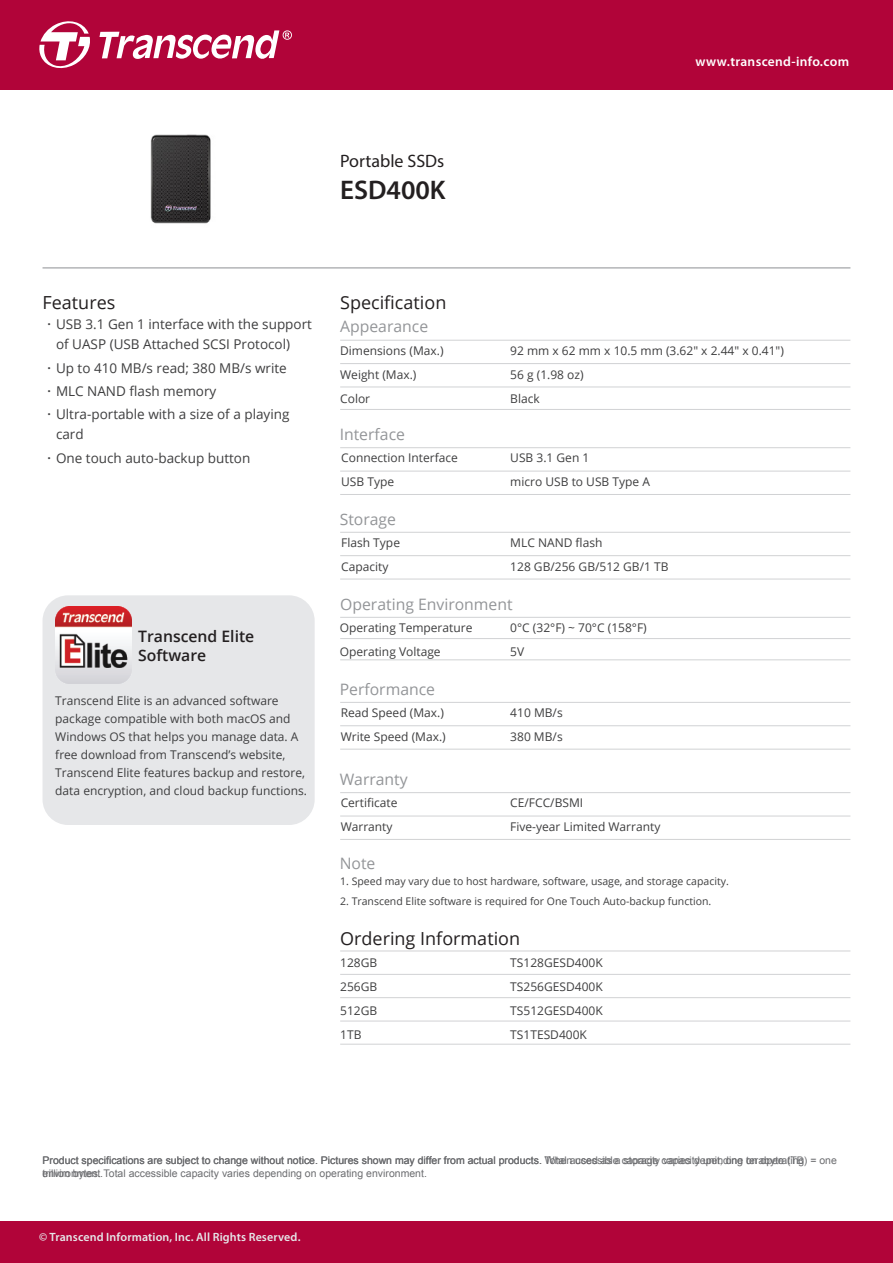
<style>
.page{position:relative;width:893px;height:1263px;background:#fff}
.page>*{position:absolute;margin:0;border:0;box-sizing:border-box;transform-origin:0 0}
.t1{font:600 27px "Myriad Pro";color:#231f20}
.t2{font:18px "Open Sans";color:#231f20}
.t3{font:18px "Myriad Pro";color:#231f20}
.t4{font:15.75px "Open Sans";color:#939598}
.t5{font:600 15.75px/18.9px "Open Sans";color:#231f20}
.t6{font:13.5px/23.2px "Open Sans";color:#3e3e3f}
.t7{font:600 13.5px "Myriad Pro";letter-spacing:.025em;color:#fff}
.t8{font:12px/24px "Open Sans";color:#3e3e3f}
.t9{font:600 12px "Myriad Pro";letter-spacing:.01em;color:#e6e7e9}
.t10{font:10.5px/12.6px "Arial";color:#6c6d70}
.t11{font:10.5px "Open Sans";color:#3e3e3f}
.s1{font-family:"Ping Fang TC";font-weight:500}
</style>
<div class="page">
<div style="left:43px;top:595px;width:272px;height:230px;background:#e6e7e9;border-radius:26px"></div>
<img style="left:55px;top:607px;width:77px;height:76px">
<img style="left:150px;top:134px;width:61px;height:90px">
<hr style="left:43px;top:267px;width:807px;height:1px;background:#939598">
<hr style="left:340px;top:340px;width:510px;height:1px;background:#d1d2d4">
<hr style="left:340px;top:387px;width:510px;height:1px;background:#d1d2d4">
<hr style="left:340px;top:363px;width:510px;height:1px;background:#d1d2d4">
<hr style="left:340px;top:409px;width:510px;height:1px;background:#d1d2d4">
<hr style="left:340px;top:447px;width:510px;height:1px;background:#d1d2d4">
<hr style="left:340px;top:494px;width:510px;height:1px;background:#d1d2d4">
<hr style="left:340px;top:471px;width:510px;height:1px;background:#d1d2d4">
<hr style="left:340px;top:792px;width:510px;height:1px;background:#d1d2d4">
<hr style="left:340px;top:839px;width:510px;height:1px;background:#d1d2d4">
<hr style="left:340px;top:816px;width:510px;height:1px;background:#d1d2d4">
<hr style="left:340px;top:532px;width:510px;height:1px;background:#d1d2d4">
<hr style="left:340px;top:579px;width:510px;height:1px;background:#d1d2d4">
<hr style="left:340px;top:555px;width:510px;height:1px;background:#d1d2d4">
<hr style="left:340px;top:617px;width:510px;height:1px;background:#d1d2d4">
<hr style="left:340px;top:659px;width:510px;height:1px;background:#d1d2d4">
<hr style="left:340px;top:638px;width:510px;height:1px;background:#d1d2d4">
<hr style="left:340px;top:702px;width:510px;height:1px;background:#d1d2d4">
<hr style="left:340px;top:749px;width:510px;height:1px;background:#d1d2d4">
<hr style="left:340px;top:725px;width:510px;height:1px;background:#d1d2d4">
<hr style="left:340px;top:950px;width:510px;height:1px;background:#d1d2d4">
<hr style="left:340px;top:1021px;width:510px;height:1px;background:#d1d2d4">
<hr style="left:340px;top:997px;width:510px;height:1px;background:#d1d2d4">
<hr style="left:340px;top:1044px;width:510px;height:1px;background:#d1d2d4">
<hr style="left:340px;top:974px;width:510px;height:1px;background:#d1d2d4">
<div style="left:0;top:1222px;width:893px;height:41px;background:#b10439"></div>
<div style="left:1px;top:0;width:892px;height:89px;background:#b10439"></div>
<svg style="left:39px;top:21px;width:51px;height:48px"></svg>
<svg style="left:99px;top:30px;width:193px;height:29px"></svg>
<h2 class="t3" style="left:340px;top:149px;width:106px">Portable SSDs</h2>
<h1 class="t1" style="left:340px;top:173px;width:107px">ESD400K</h1>
<h2 class="t2" style="left:43px;top:290px;width:74px">Features</h2>
<h2 class="t2" style="left:340px;top:290px;width:108px">Specification</h2>
<p class="t7" style="left:696px;top:53px;width:155px">www.transcend-info.com</p>
<p class="t6" style="left:56px;top:314px;width:257px;line-height:20.2px;text-indent:-14px"><span class="s1">・</span>USB 3.1 Gen 1 interface with the support of UASP (USB Attached SCSI Protocol)</p>
<p class="t6" style="left:43px;top:356px;width:248px"><span class="s1">・</span>Up to 410 MB/s read; 380 MB/s write<span class="s1">・</span>MLC NAND flash memory<span class="s1">・</span>Ultra-portable with a size of a playing</p>
<p class="t6" style="left:43px;top:423px;width:209px;text-indent:14px">card<br><span class="s1">・</span>One touch auto-backup button</p>
<h3 class="t5" style="left:138px;top:627px;width:118px">Transcend Elite<br>Software</h3>
<p class="t8" style="left:55px;top:691px;width:253px;line-height:18px">Transcend Elite is an advanced software package compatible with both macOS and Windows OS that helps you manage data. A free download from Transcend’s website, Transcend Elite features backup and restore, data encryption, and cloud backup functions.</p>
<h3 class="t4" style="left:340px;top:316px;width:90px">Appearance</h3>
<p class="t8" style="left:340px;top:338px;width:105px">Dimensions (Max.)<br>Weight (Max.)<br>Color</p>
<p class="t8" style="left:510px;top:338px;width:275px">92 mm x 62 mm x 10.5 mm (3.62" x 2.44" x 0.41")<br>56 g (1.98 oz)<br>Black</p>
<h3 class="t4" style="left:340px;top:423px;width:67px">Interface</h3>
<p class="t8" style="left:341px;top:446px;width:118px">Connection Interface<br>USB Type</p>
<p class="t8" style="left:510px;top:446px;width:141px">USB 3.1 Gen 1<br>micro USB to USB Type A</p>
<h3 class="t4" style="left:340px;top:508px;width:58px">Storage</h3>
<p class="t8" style="left:341px;top:530px;width:60px">Flash Type<br>Capacity</p>
<p class="t8" style="left:510px;top:530px;width:160px">MLC NAND flash<br>128 GB/256 GB/512 GB/1 TB</p>
<h3 class="t4" style="left:340px;top:593px;width:174px">Operating Environment</h3>
<p class="t8" style="left:340px;top:615px;width:134px">Operating Temperature<br>Operating Voltage</p>
<p class="t8" style="left:510px;top:615px;width:138px">0°C (32°F) ~ 70°C (158°F)<br>5V</p>
<h3 class="t4" style="left:340px;top:678px;width:97px">Performance</h3>
<p class="t8" style="left:341px;top:700px;width:107px">Read Speed (Max.)<br>Write Speed (Max.)</p>
<p class="t8" style="left:510px;top:700px;width:54px">410 MB/s<br>380 MB/s</p>
<h3 class="t4" style="left:340px;top:768px;width:70px">Warranty</h3>
<p class="t8" style="left:341px;top:790px;width:58px">Certificate<br>Warranty</p>
<p class="t8" style="left:510px;top:790px;width:152px">CE/FCC/BSMI<br>Five-year Limited Warranty</p>
<h3 class="t4" style="left:340px;top:853px;width:37px">Note</h3>
<p class="t11" style="left:340px;top:874px;width:390px">1. Speed may vary due to host hardware, software, usage, and storage capacity.</p>
<p class="t11" style="left:340px;top:894px;width:373px">2. Transcend Elite software is required for One Touch Auto-backup function.</p>
<h2 class="t2" style="left:340px;top:926px;width:181px">Ordering Information</h2>
<p class="t8" style="left:340px;top:950px;width:39px;text-align:justify">128GB 256GB 512GB 1TB</p>
<p class="t8" style="left:510px;top:950px;width:94px;text-align:justify">TS128GESD400K TS256GESD400K TS512GESD400K TS1TESD400K</p>
<p class="t10" style="left:43px;top:1154px;width:796px">Product specifications are subject to change without notice. Pictures shown may differ from actual products. When used as a storage capacity unit, one terabyte (TB) = one trillion bytes. Total accessible capacity varies depending on operating environment.</p>
<p class="t10" style="left:545px;top:1154px;width:261px">Total acc ssible capacity varies dependi g on operating</p>
<p class="t10" style="left:43px;top:1167px;width:62px">environm nt.</p>
<p class="t9" style="left:39px;top:1230px;width:263px">© Transcend Information, Inc. All Rights Reserved.</p>
</div>
